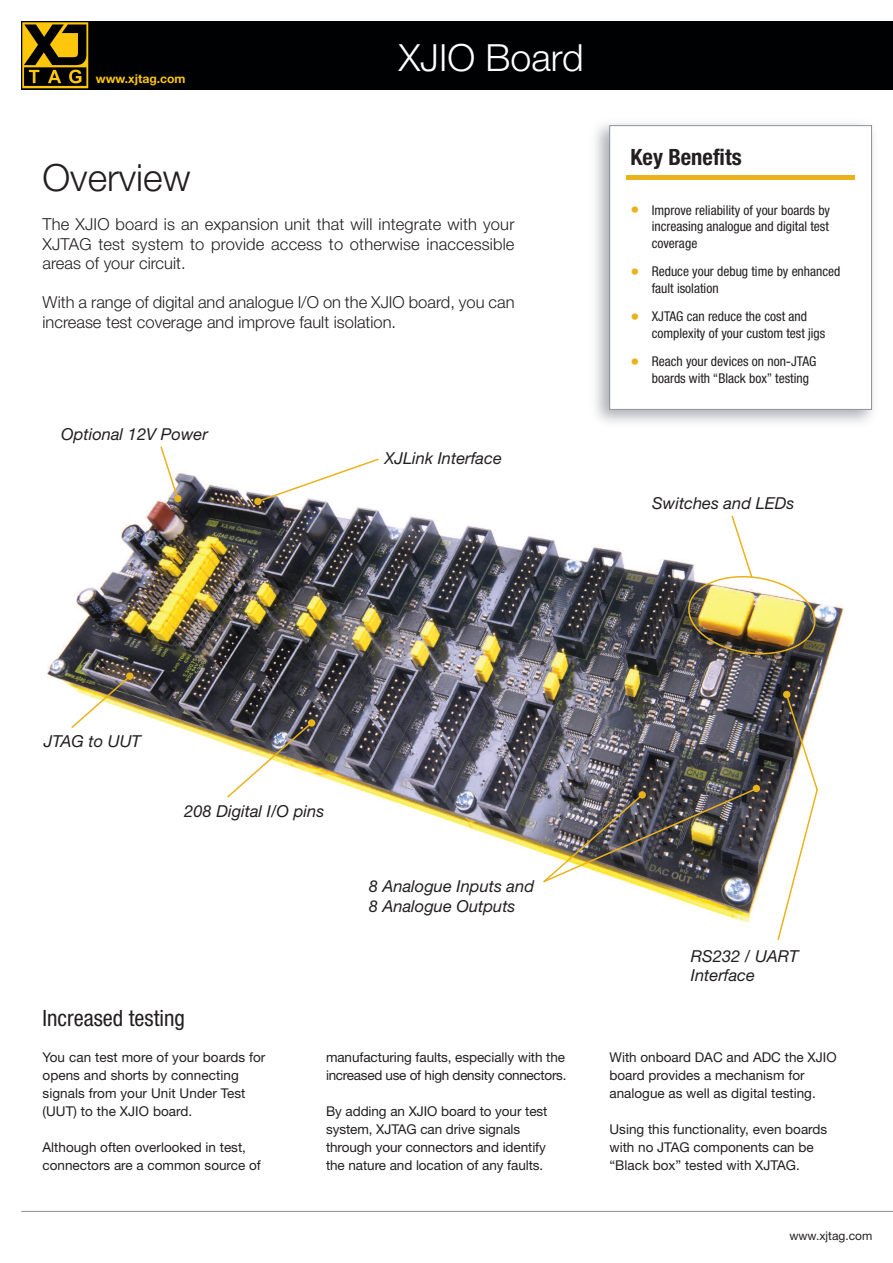
<style>
.page{position:relative;width:893px;height:1263px;background:#fff}
.page>*{position:absolute;margin:0;border:0;box-sizing:border-box;transform-origin:0 0}
.t1{font:300 37.5px "Helvetica Neue LT";color:#fff}
.t2{font:300 37.5px "Helvetica Neue LT";color:#231f20}
.t3{font:condensed 22.5px "Helvetica Neue";color:#231f20}
.t4{font:700 condensed 22.5px "Helvetica Neue";color:#231f20}
.t5{font:300 16.5px/19.5px "Helvetica Neue LT";color:#231f20;text-align:justify}
.t6{font:italic 16.5px/19.8px "Helvetica Neue LT";color:#231f20}
.t7{font:13.5px/18px "Helvetica Neue LT";color:#231f20}
.t8{font:condensed 13.5px/16.5px "Helvetica Neue";color:#231f20}
.t9{font:700 12.15px "Helvetica Neue LT";color:#fec70c}
.t10{font:12px "Helvetica Neue LT";color:#231f20}
.s1{font-size:18px;color:#eab21b}
.s2{font-family:"Helvetica Neue LT";font-stretch:normal}
</style>
<div class="page">
<hr style="left:21px;top:1211px;width:872px;height:1px;background:#8f9299">
<img style="left:47px;top:473px;width:797px;height:450px">
<div style="left:652px;top:497px;width:157px;height:24px;background:#fff"></div>
<div style="left:44px;top:736px;width:142px;height:29px;background:#fff"></div>
<div style="left:384px;top:452px;width:177px;height:25px;background:#fff"></div>
<div style="left:369px;top:881px;width:173px;height:44px;background:#fff"></div>
<div style="left:184px;top:806px;width:172px;height:28px;background:#fff"></div>
<svg style="left:256px;top:458px;width:124px;height:45px"></svg>
<img style="left:70px;top:674px;width:63px;height:56px">
<img style="left:225px;top:721px;width:88px;height:78px">
<div style="left:174px;top:495px;width:7px;height:7px;background:#eab21b;border-radius:4px"></div>
<div style="left:254px;top:498px;width:8px;height:7px;background:#eab21b;border-radius:4px"></div>
<div style="left:308px;top:719px;width:7px;height:8px;background:#eab21b;border-radius:4px"></div>
<img style="left:541px;top:787px;width:217px;height:97px">
<div style="left:753px;top:785px;width:7px;height:7px;background:#eab21b;border-radius:4px"></div>
<div style="left:639px;top:791px;width:7px;height:7px;background:#eab21b;border-radius:4px"></div>
<div style="left:126px;top:672px;width:7px;height:8px;background:#eab21b;border-radius:4px"></div>
<img style="left:685px;top:514px;width:133px;height:144px">
<svg style="left:159px;top:446px;width:21px;height:55px"></svg>
<svg style="left:776px;top:692px;width:43px;height:248px"></svg>
<div style="left:21px;top:21px;width:872px;height:68px;background:#000103"></div>
<svg style="left:22px;top:22px;width:67px;height:67px"></svg>
<div style="left:609px;top:125px;width:263px;height:285px;border:1px solid #8f9299"></div>
<hr style="left:626px;top:175px;width:229px;height:4px;background:#eab21b">
<p class="t9" style="left:96px;top:72px;width:91px">www.xjtag.com</p>
<h1 class="t1" style="left:399px;top:35px;width:186px">XJIO Board</h1>
<h1 class="t2" style="left:43px;top:155px;width:149px">Overview</h1>
<p class="t5" style="left:43px;top:214px;width:473px">The XJIO board is an expansion unit that will integrate with your XJTAG test system to provide access to otherwise inaccessible areas of your circuit.</p>
<p class="t5" style="left:43px;top:292px;width:473px">With a range of digital and analogue I/O on the XJIO board, you can increase test coverage and improve fault isolation.</p>
<p class="t6" style="left:61px;top:423px;width:148px">Optional 12V Power</p>
<p class="t6" style="left:384px;top:448px;width:119px">XJLink Interface</p>
<h2 class="t4" style="left:630px;top:143px;width:113px">Key Benefits</h2>
<p class="t8" style="left:652px;top:201px;width:180px;text-align:justify;text-indent:-21px"><span class="s1">•</span> Improve reliability of your boards by increasing analogue and digital test coverage</p>
<p class="t8" style="left:652px;top:263px;width:190px;text-indent:-21px"><span class="s1">•</span> Reduce your debug time by enhanced fault isolation</p>
<p class="t8" style="left:652px;top:308px;width:175px;text-indent:-21px"><span class="s1">•</span> XJTAG can reduce the cost and complexity of your custom test jigs</p>
<p class="t8" style="left:652px;top:353px;width:166px;text-indent:-21px"><span class="s1">•</span> Reach your devices on non<span class="s2">-</span>JTAG boards with “Black box” testing</p>
<p class="t6" style="left:652px;top:493px;width:144px">Switches and LEDs</p>
<p class="t6" style="left:44px;top:731px;width:99px">JTAG to UUT</p>
<p class="t6" style="left:184px;top:801px;width:141px">208 Digital I/O pins</p>
<p class="t6" style="left:369px;top:876px;width:167px">8 Analogue Inputs and<br>8 Analogue Outputs</p>
<h2 class="t3" style="left:43px;top:1005px;width:144px">Increased testing</h2>
<p class="t7" style="left:43px;top:1048px;width:224px">You can test more of your boards for opens and shorts by connecting signals from your Unit Under Test (UUT) to the XJIO board.</p>
<p class="t7" style="left:43px;top:1138px;width:220px">Although often overlooked in test, connectors are a common source of</p>
<p class="t7" style="left:326px;top:1048px;width:242px">manufacturing faults, especially with the increased use of high density connectors.</p>
<p class="t7" style="left:326px;top:1102px;width:223px">By adding an XJIO board to your test system, XJTAG can drive signals through your connectors and identify the nature and location of any faults.</p>
<p class="t6" style="left:691px;top:945px;width:109px">RS232 / UART<br>Interface</p>
<p class="t7" style="left:609px;top:1048px;width:229px">With onboard DAC and ADC the XJIO board provides a mechanism for analogue as well as digital testing.</p>
<p class="t7" style="left:609px;top:1120px;width:219px">Using this functionality, even boards with no JTAG components can be “Black box” tested with XJTAG.</p>
<p class="t10" style="left:789px;top:1229px;width:84px">www.xjtag.com</p>
</div>
